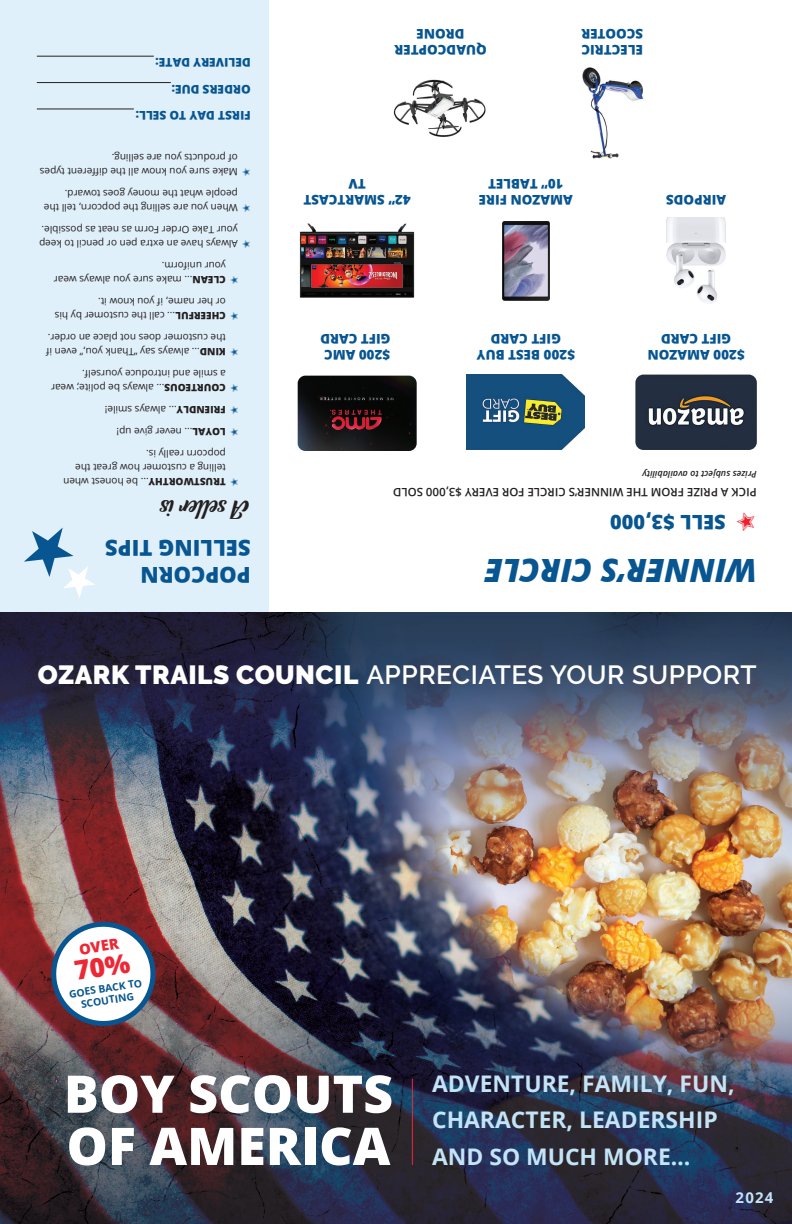
<style>
.page{position:relative;width:792px;height:1224px;background:#fff}
.page>*{position:absolute;margin:0;border:0;box-sizing:border-box;transform-origin:0 0}
.product_description{font:800 51.9px/52.2px "Open Sans";color:#fff}
.Open_Sans_product_name{font:italic 800 32px "Open Sans";color:#075591}
.Open_Sans_product_name-2{font:600 26.2px "Raleway";letter-spacing:.02em;color:#fff}
.product_description-2{font:24px "Allora";color:#231f20}
.Open_Sans_product_name-3{font:24px "Pizza Dude Stars";color:#ee1f2d}
.t1{font:700 22.9px/36.7px "Open Sans";color:#c3e3f6}
.Open_Sans_product_name-4{font:800 22px/26.4px "Open Sans";color:#075591}
.Open_Sans_product_name-5{font:800 20px "Open Sans";color:#075591}
.t2{font:700 15px "Open Sans";color:#c3e3f6}
.product_description-3{font:800 14.7px "Open Sans";color:#ed2836}
.Open_Sans_product_name-6{font:800 13.4px/16px "Open Sans";color:#075591;text-align:center}
.Open_Sans_product_name-7{font:800 12px "Open Sans";color:#075591}
.Open_Sans_product_name-8{font:600 11.5px "Open Sans";color:#231f20}
.product_description-4{font:700 10.3px/11.8px "Open Sans";color:#075591;text-align:center}
.product_description-5{font:10px/14px "Open Sans";color:#231f20}
.product_description-6{font:10px "Pizza Dude Stars";color:#075591}
.Open_Sans_product_name-9{font:italic 600 9px "Open Sans";color:#231f20}
.s1{font-weight:800}
.s2{font-weight:900}
</style>
<div class="page">
<img style="left:0;top:612px;width:792px;height:612px">
<hr style="left:412px;top:1079px;width:1px;height:86px;background:#ed2836">
<img style="left:635px;top:375px;width:122px;height:75px">
<img style="left:502px;top:221px;width:48px;height:79px">
<img style="left:467px;top:375px;width:118px;height:75px">
<img style="left:299px;top:223px;width:116px;height:75px">
<img style="left:582px;top:68px;width:62px;height:90px">
<img style="left:667px;top:218px;width:59px;height:85px">
<img style="left:393px;top:79px;width:93px;height:58px">
<div style="left:0;top:0;width:269px;height:612px;background:#e0f0fa"></div>
<hr style="left:37px;top:109px;width:97px;height:1px;background:#231f20">
<hr style="left:37px;top:82px;width:134px;height:1px;background:#231f20">
<hr style="left:37px;top:56px;width:117px;height:1px;background:#231f20">
<svg style="left:24px;top:528px;width:71px;height:70px"></svg>
<img style="left:298px;top:376px;width:119px;height:75px">
<svg style="left:50px;top:921px;width:107px;height:108px"></svg>
<p class="Open_Sans_product_name-7" style="left:251px;top:72px;width:97px;rotate:-180deg">DELIVERY DATE:</p>
<p class="Open_Sans_product_name-7" style="left:251px;top:98px;width:81px;rotate:-180deg">ORDERS DUE:</p>
<p class="Open_Sans_product_name-7" style="left:251px;top:125px;width:117px;rotate:-180deg">FIRST DAY TO SELL:</p>
<p class="product_description-5" style="left:238px;top:165px;width:128px;rotate:-180deg">of products you are selling.</p>
<p class="product_description-5" style="left:238px;top:179px;width:200px;rotate:-180deg">Make sure you know all the different types</p>
<p class="product_description-6" style="left:251px;top:178px;width:9px;rotate:-180deg">s</p>
<p class="product_description-5" style="left:238px;top:201px;width:175px;rotate:-180deg">people what the money goes toward.</p>
<p class="product_description-5" style="left:238px;top:215px;width:195px;rotate:-180deg">When you are selling the popcorn, tell the</p>
<p class="product_description-6" style="left:251px;top:214px;width:9px;rotate:-180deg">s</p>
<p class="product_description-5" style="left:238px;top:237px;width:198px;rotate:-180deg">your Take Order Form as neat as possible.</p>
<p class="product_description-5" style="left:238px;top:251px;width:200px;rotate:-180deg">Always have an extra pen or pencil to keep</p>
<p class="product_description-6" style="left:251px;top:250px;width:9px;rotate:-180deg">s</p>
<p class="product_description-5" style="left:226px;top:273px;width:66px;rotate:-180deg">your uniform.</p>
<p class="product_description-5" style="left:226px;top:287px;width:174px;rotate:-180deg"><span class="s1">CLEAN</span>... make sure you always wear</p>
<p class="product_description-6" style="left:239px;top:286px;width:9px;rotate:-180deg">s</p>
<p class="product_description-5" style="left:226px;top:309px;width:129px;rotate:-180deg">or her name, if you know it.</p>
<p class="product_description-5" style="left:226px;top:323px;width:173px;rotate:-180deg"><span class="s1">CHEERFUL</span>... call the customer by his</p>
<p class="product_description-6" style="left:239px;top:322px;width:9px;rotate:-180deg">s</p>
<p class="product_description-5" style="left:226px;top:345px;width:180px;rotate:-180deg">the customer does not place an order.</p>
<p class="product_description-5" style="left:226px;top:359px;width:181px;rotate:-180deg"><span class="s1">KIND</span>... always say “Thank you,” even if</p>
<p class="product_description-6" style="left:239px;top:358px;width:9px;rotate:-180deg">s</p>
<p class="product_description-5" style="left:226px;top:381px;width:145px;rotate:-180deg">a smile and introduce yourself.</p>
<p class="product_description-5" style="left:226px;top:395px;width:176px;rotate:-180deg"><span class="s1">COURTEOUS</span>... always be polite; wear</p>
<p class="product_description-6" style="left:239px;top:394px;width:9px;rotate:-180deg">s</p>
<p class="product_description-5" style="left:226px;top:417px;width:123px;rotate:-180deg"><span class="s1">FRIENDLY</span>... always smile!</p>
<p class="product_description-6" style="left:239px;top:416px;width:9px;rotate:-180deg">s</p>
<p class="product_description-5" style="left:226px;top:439px;width:111px;rotate:-180deg"><span class="s1">LOYAL</span>... never give up!</p>
<p class="product_description-6" style="left:239px;top:438px;width:9px;rotate:-180deg">s</p>
<p class="product_description-5" style="left:226px;top:475px;width:152px;rotate:-180deg">telling a customer how great the popcorn really is.</p>
<p class="product_description-5" style="left:226px;top:489px;width:164px;rotate:-180deg"><span class="s1">TRUSTWORTHY</span>... be honest when</p>
<p class="product_description-6" style="left:239px;top:488px;width:9px;rotate:-180deg">s</p>
<p class="product_description-2" style="left:251px;top:529px;width:92px;rotate:-180deg">A seller is</p>
<p class="Open_Sans_product_name-4" style="left:251px;top:589px;width:147px;rotate:-180deg">POPCORN<br>SELLING TIPS</p>
<p class="Open_Sans_product_name-6" style="left:487px;top:59px;width:94px;rotate:-180deg">QUADCOPTER<br>DRONE</p>
<p class="Open_Sans_product_name-6" style="left:643px;top:59px;width:64px;text-align:left;rotate:-180deg">ELECTRIC<br>SCOOTER</p>
<p class="Open_Sans_product_name-6" style="left:411px;top:209px;width:109px;rotate:-180deg">42” SMARTCAST<br>TV</p>
<p class="Open_Sans_product_name-6" style="left:573px;top:209px;width:96px;rotate:-180deg">AMAZON FIRE<br>10” TABLET</p>
<p class="Open_Sans_product_name-6" style="left:726px;top:209px;width:62px;rotate:-180deg">AIRPODS</p>
<p class="Open_Sans_product_name-6" style="left:391px;top:364px;width:72px;text-align:left;rotate:-180deg">$200 AMC<br>GIFT CARD</p>
<p class="Open_Sans_product_name-6" style="left:575px;top:364px;width:100px;rotate:-180deg">$200 BEST BUY<br>GIFT CARD</p>
<p class="Open_Sans_product_name-6" style="left:745px;top:364px;width:99px;rotate:-180deg">$200 AMAZON<br>GIFT CARD</p>
<p class="Open_Sans_product_name-9" style="left:757px;top:480px;width:116px;rotate:-180deg">Prizes subject to availability</p>
<p class="Open_Sans_product_name-8" style="left:757px;top:500px;width:365px;rotate:-180deg">PICK A PRIZE FROM THE WINNER’S CIRCLE FOR EVERY $3,000 SOLD</p>
<p class="Open_Sans_product_name-5" style="left:726px;top:537px;width:117px;rotate:-180deg">SELL $3,000</p>
<p class="Open_Sans_product_name-3" style="left:757px;top:534px;width:20px;rotate:-180deg">s</p>
<p class="Open_Sans_product_name" style="left:757px;top:595px;width:273px;rotate:-180deg">WINNER’S CIRCLE</p>
<p class="Open_Sans_product_name-2" style="left:38px;top:660px;width:720px"><span class="s2">OZARK TRAILS COUNCIL</span> APPRECIATES YOUR SUPPORT</p>
<p class="product_description-3" style="left:77px;top:938px;width:41px;rotate:-9deg">OVER</p>
<p class="product_description-4" style="left:68px;top:988px;width:75px;rotate:-9deg">GOES BACK TO<br>SCOUTING</p>
<p class="product_description" style="left:64px;top:1065px;width:331px">BOY SCOUTS<br>OF AMERICA</p>
<p class="t1" style="left:432px;top:1064px;width:304px">ADVENTURE, FAMILY, FUN,<br>CHARACTER, LEADERSHIP<br>AND SO MUCH MORE…</p>
<p class="t2" style="left:736px;top:1187px;width:39px">2024</p>
</div>
